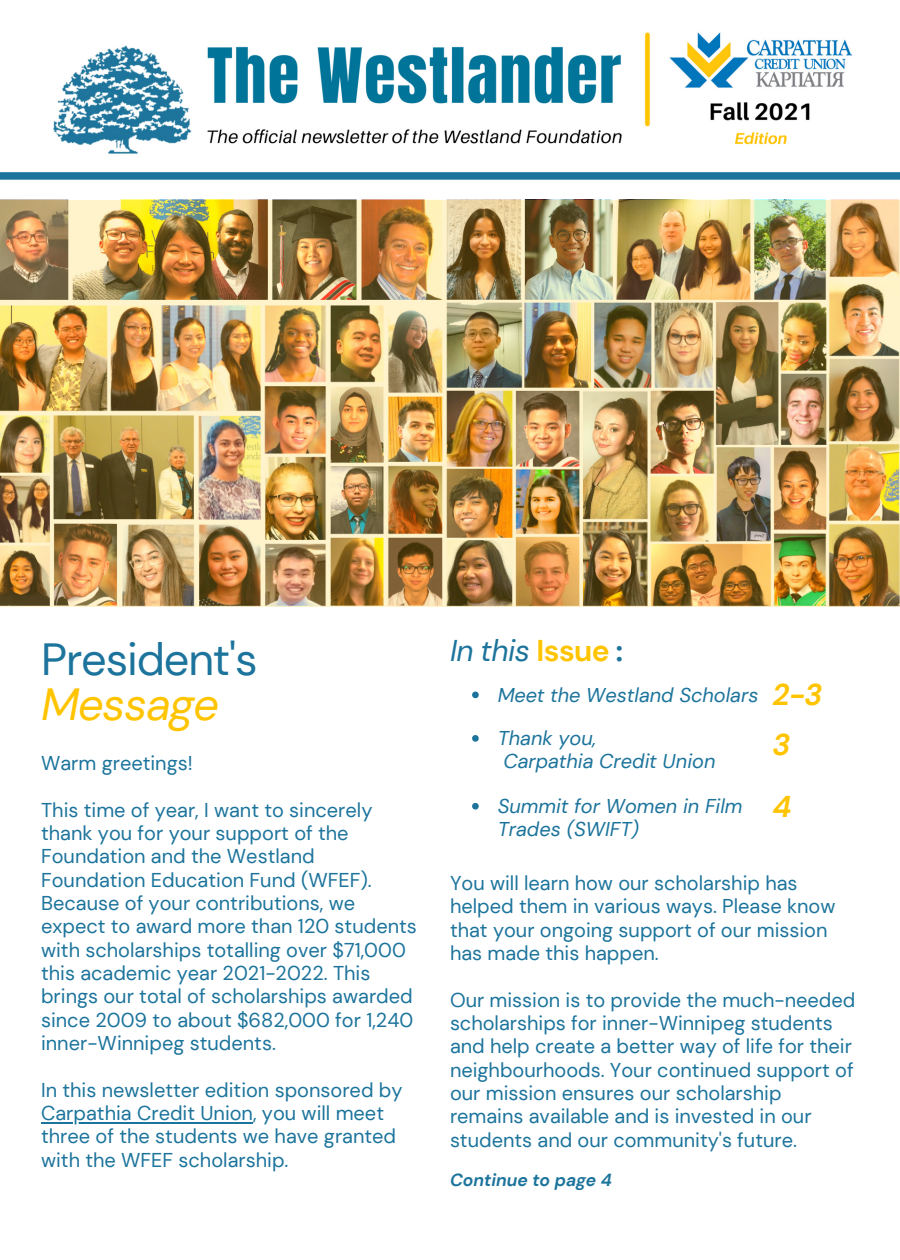
<style>
.page{position:relative;width:900px;height:1260px;background:#fff}
.page>*{position:absolute;margin:0;border:0;box-sizing:border-box;transform-origin:0 0}
.t1{font:45px/45px "DM Sans";letter-spacing:-.025em;color:#1c749c}
.t2{font:italic 30px "DM Sans";letter-spacing:-.02em;color:#1c749c}
.t3{font:italic 700 30px "DM Sans";color:#ffc400}
.t4{font:20px/23.2px "DM Sans";color:#1c749c}
.t5{font:italic 20px/23.2px "DM Sans";color:#1c749c}
.t6{font:italic 700 17.5px "DM Sans";color:#1c749c}
.s1{font-style:italic;color:#ffc400}
.s2{font-weight:700;font-style:normal;color:#ffc400}
.s3{font-weight:700;font-style:normal}
</style>
<div class="page">
<div style="left:0;top:172px;width:900px;height:8px;background:#1c749c"></div>
<img style="left:0;top:200px;width:900px;height:407px">
<img style="left:53px;top:32px;width:800px;height:122px">
<hr style="left:41px;top:1122px;width:212px;height:1px;background:#1c749c">
<svg style="left:472px;top:692px;width:7px;height:6px"></svg>
<svg style="left:472px;top:735px;width:7px;height:7px"></svg>
<svg style="left:472px;top:803px;width:7px;height:7px"></svg>
<p class="t1" style="left:41px;top:637px;width:218px">President's<br><span class="s1">Message</span></p>
<p class="t2" style="left:450px;top:632px;width:174px">In this <span class="s2">Issue</span> <span class="s3">:</span></p>
<p class="t5" style="left:498px;top:683px;width:262px">Meet the Westland Scholars</p>
<p class="t3" style="left:773px;top:676px;width:51px">2-3</p>
<p class="t5" style="left:498px;top:727px;width:219px">Thank you,<br>Carpathia Credit Union</p>
<p class="t5" style="left:498px;top:794px;width:246px">Summit for Women in Film<br>Trades (SWIFT)</p>
<p class="t3" style="left:773px;top:725px;width:19px">3</p>
<p class="t4" style="left:41px;top:752px;width:153px">Warm greetings!</p>
<p class="t4" style="left:41px;top:798px;width:377px">This time of year, I want to sincerely thank you for your support of the Foundation and the Westland Foundation Education Fund (WFEF).<br>Because of your contributions, we expect to award more than 120 students with scholarships totalling over $71,000 this academic year 2021-2022. This brings our total of scholarships awarded since 2009 to about $682,000 for 1,240 inner-Winnipeg students.</p>
<p class="t4" style="left:41px;top:1078px;width:363px">In this newsletter edition sponsored by Carpathia Credit Union, you will meet three of the students we have granted with the WFEF scholarship.</p>
<p class="t3" style="left:773px;top:787px;width:21px">4</p>
<p class="t4" style="left:450px;top:872px;width:387px">You will learn how our scholarship has helped them in various ways. Please know that your ongoing support of our mission has made this happen.</p>
<p class="t4" style="left:450px;top:988px;width:407px">Our mission is to provide the much-needed scholarships for inner-Winnipeg students and help create a better way of life for their neighbourhoods. Your continued support of our mission ensures our scholarship remains available and is invested in our students and our community's future.</p>
<p class="t6" style="left:450px;top:1169px;width:164px">Continue to page 4</p>
</div>
